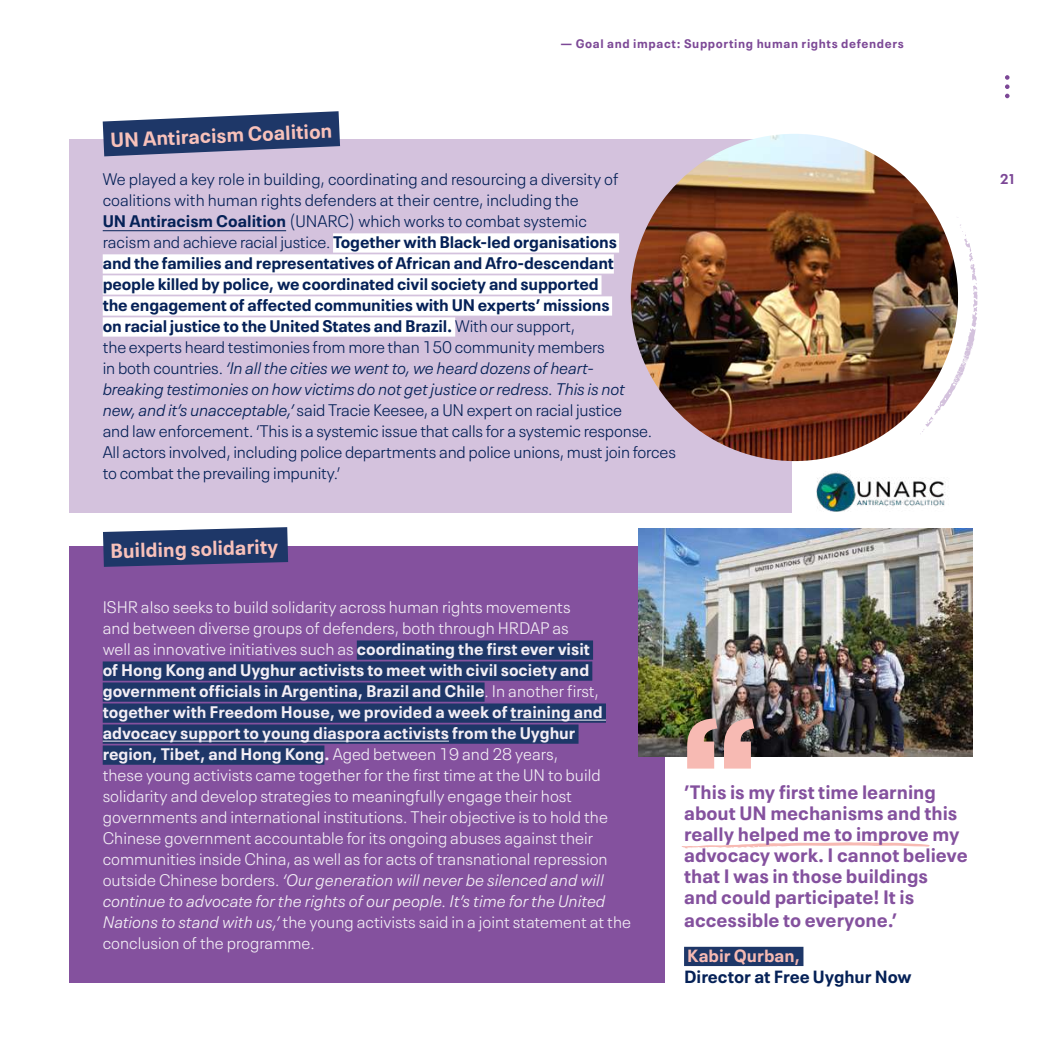
<style>
.page{position:relative;width:1042px;height:1042px;background:#fff}
.page>*{position:absolute;margin:0;border:0;box-sizing:border-box;transform-origin:0 0}
.t1{font:900 138.6px "Gotham";color:#f7bab3}
.t2{font:700 20.12px "Neue Plak Text";color:#f8c1ba}
.t3{font:700 19.25px/21px "Neue Plak Text";color:#84519e}
.t4{font:700 17.5px "Neue Plak Text";color:#052157}
.t5{font:700 17.5px "Neue Plak Text";color:#f7bab3}
.t6{font:300 16.62px/21px "Neue Plak Text";color:#f3eef5}
.t7{font:300 16.62px/21px "Neue Plak Text";letter-spacing:-.01em;color:#052157}
.t8{font:700 14px "Neue Plak Text";color:#7c4896}
.t9{font:700 12.25px "Neue Plak Text";letter-spacing:.05em;color:#7c4896}
.s1{font-weight:700}
.s2{font-style:italic}
</style>
<div class="page">
<svg style="left:1005px;top:75px;width:4px;height:23px"></svg>
<div style="left:69px;top:139px;width:723px;height:373px;background:#d4c2dd"></div>
<hr style="left:103px;top:230px;width:183px;height:1px;background:#052157">
<div style="left:333px;top:233px;width:286px;height:20px;background:#fff"></div>
<div style="left:103px;top:254px;width:511px;height:20px;background:#fff"></div>
<div style="left:103px;top:275px;width:498px;height:20px;background:#fff"></div>
<div style="left:103px;top:296px;width:509px;height:20px;background:#fff"></div>
<div style="left:103px;top:317px;width:352px;height:20px;background:#fff"></div>
<div style="left:69px;top:546px;width:595px;height:436px;background:#84519e"></div>
<div style="left:357px;top:640px;width:236px;height:20px;background:#1e3768"></div>
<div style="left:103px;top:661px;width:489px;height:20px;background:#1e3768"></div>
<div style="left:103px;top:682px;width:381px;height:20px;background:#1e3768"></div>
<div style="left:103px;top:703px;width:503px;height:20px;background:#1e3768"></div>
<div style="left:103px;top:724px;width:475px;height:20px;background:#1e3768"></div>
<div style="left:103px;top:745px;width:221px;height:20px;background:#1e3768"></div>
<hr style="left:510px;top:719px;width:96px;height:1px;background:#f3eef5">
<hr style="left:103px;top:740px;width:346px;height:1px;background:#f3eef5">
<svg style="left:103px;top:527px;width:185px;height:40px;background:#334575"></svg>
<img style="left:631px;top:134px;width:327px;height:327px;border-radius:164px">
<svg style="left:103px;top:111px;width:237px;height:45px"></svg>
<img style="left:816px;top:471px;width:130px;height:41px">
<img style="left:638px;top:528px;width:334px;height:228px">
<svg style="left:681px;top:842px;width:248px;height:7px"></svg>
<div style="left:684px;top:947px;width:119px;height:19px;background:#1e3768"></div>
<img style="left:920px;top:224px;width:57px;height:210px">
<p class="t2" style="left:110px;top:123px;width:223px;rotate:-2deg">UN Antiracism Coalition</p>
<p class="t9" style="left:560px;top:34px;width:345px">— Goal and impact: Supporting human rights defenders</p>
<p class="t7" style="left:103px;top:167px;width:575px">We played a key role in building, coordinating and resourcing a diversity of coalitions with human rights defenders at their centre, including the<br><span class="s1">UN Antiracism Coalition</span> (UNARC) which works to combat systemic<br>racism and achieve racial justice. <span class="s1">Together with Black-led organisations<br>and the families and representatives of African and Afro-descendant<br>people killed by police, we coordinated civil society and supported<br>the engagement of affected communities with UN experts’ missions<br>on racial justice to the United States and Brazil.</span> With our support,<br>the experts heard testimonies from more than 150 community members<br>in both countries. <span class="s2">‘In all the cities we went to, we heard dozens of heart-<br>breaking testimonies on how victims do not get justice or redress. This is not<br>new, and it’s unacceptable,’</span> said Tracie Keesee, a UN expert on racial justice<br>and law enforcement. ‘This is a systemic issue that calls for a systemic response.<br>All actors involved, including police departments and police unions, must join forces to combat the prevailing impunity.’</p>
<p class="t2" style="left:110px;top:533px;width:169px;rotate:-1deg">Building solidarity</p>
<p class="t6" style="left:103px;top:595px;width:530px">ISHR also seeks to build solidarity across human rights movements<br>and between diverse groups of defenders, both through HRDAP as<br>well as innovative initiatives such as <span class="s1">coordinating the first ever visit<br>of Hong Kong and Uyghur activists to meet with civil society and government officials in Argentina, Brazil and Chile</span>. In another first, <span class="s1">together with Freedom House, we provided a week of training and advocacy support to young diaspora activists from the Uyghur region, Tibet, and Hong Kong.</span> Aged between 19 and 28 years,<br>these young activists came together for the first time at the UN to build solidarity and develop strategies to meaningfully engage their host governments and international institutions. Their objective is to hold the Chinese government accountable for its ongoing abuses against their communities inside China, as well as for acts of transnational repression outside Chinese borders. <span class="s2">‘Our generation will never be silenced and will continue to advocate for the rights of our people. It’s time for the United Nations to stand with us,’</span> the young activists said in a joint statement at the conclusion of the programme.</p>
<h1 class="t1" style="left:681px;top:671px;width:77px">“</h1>
<p class="t3" style="left:684px;top:779px;width:285px">’This is my first time learning about UN mechanisms and this really helped me to improve my advocacy work. I cannot believe that I was in those buildings<br>and could participate! It is</p>
<p class="t3" style="left:684px;top:907px;width:215px">accessible to everyone.’</p>
<p class="t5" style="left:687px;top:941px;width:114px">Kabir Qurban,</p>
<p class="t4" style="left:684px;top:962px;width:229px">Director at Free Uyghur Now</p>
<p class="t8" style="left:1000px;top:167px;width:16px">21</p>
</div>
